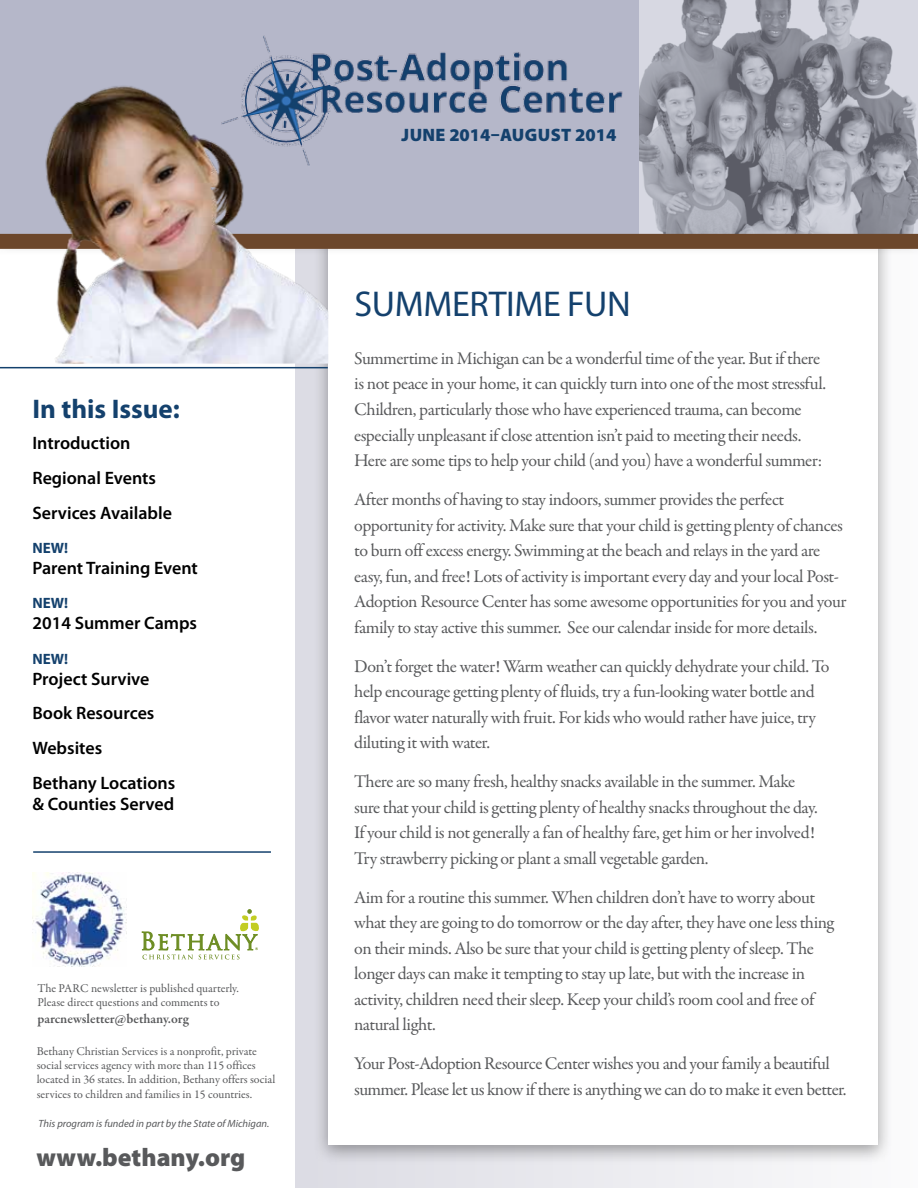
<style>
.page{position:relative;width:918px;height:1188px;background:#fff}
.page>*{position:absolute;margin:0;border:0;box-sizing:border-box;transform-origin:0 0}
.t1{font:36px "Myriad Pro";letter-spacing:-.01em;color:#14416d}
.t2{font:700 27px "Myriad Pro";color:#14416d}
.t3{font:900 25.5px "Myriad Pro";color:#58595b}
.t4{font:900 21px "Myriad Pro";color:#14416d}
.t5{font:18px/25.5px "Garamond Premr Pro";letter-spacing:-.03em;color:#58595b}
.t6{font:600 18px/34.5px "Myriad Pro";color:#000}
.t7{font:900 18px "Myriad Pro";color:#14416d}
.t8{font:700 15px "Myriad Pro";color:#14416d}
.t9{font:600 13.5px "Garamond Premr Pro";letter-spacing:-.005em;color:#58595b}
.t10{font:12px/14.4px "Garamond Premr Pro";color:#58595b}
.t11{font:italic 10.5px "Myriad Pro";color:#58595b}
</style>
<div class="page">
<div style="left:296px;top:0;width:622px;height:1188px;background:linear-gradient(to right,#dbdbe3,#fbfbfc)"></div>
<div style="left:313px;top:99px;width:580px;height:1066px;background:#000;opacity:.35"></div>
<div style="left:328px;top:109px;width:550px;height:1036px;background:#fff"></div>
<img style="left:639px;top:0;width:279px;height:234px">
<div style="left:0;top:0;width:639px;height:235px;background:#b5b7c9"></div>
<img style="left:263px;top:36px;width:360px;height:78px">
<img style="left:32px;top:873px;width:94px;height:93px">
<svg style="left:142px;top:909px;width:117px;height:50px"></svg>
<hr style="left:33px;top:851px;width:238px;height:2px;background:#14416d">
<div style="left:0;top:234px;width:918px;height:15px;background:#6c472b"></div>
<img style="left:0;top:61px;width:328px;height:303px">
<hr style="left:0;top:367px;width:328px;height:1px;background:#14416d">
<h2 class="t2" style="left:32px;top:391px;width:149px">In this Issue:</h2>
<p class="t6" style="left:32px;top:426px;width:141px">Introduction<br>Regional Events<br>Services Available</p>
<p class="t8" style="left:32px;top:538px;width:12px">NEW</p>
<p class="t8" style="left:64px;top:538px;width:6px">!</p>
<p class="t6" style="left:32px;top:550px;width:167px">Parent Training Event</p>
<p class="t8" style="left:32px;top:594px;width:12px">NEW</p>
<p class="t8" style="left:64px;top:594px;width:6px">!</p>
<p class="t6" style="left:32px;top:606px;width:166px">2014 Summer Camps</p>
<p class="t8" style="left:32px;top:649px;width:12px">NEW</p>
<p class="t8" style="left:64px;top:649px;width:6px">!</p>
<p class="t6" style="left:32px;top:661px;width:145px">Project Survive<br>Book Resources<br>Websites<br>Bethany Locations</p>
<p class="t6" style="left:32px;top:786px;width:143px">&amp; Counties Served</p>
<p class="t10" style="left:38px;top:981px;width:203px">The PARC newsletter is published quarterly.<br>Please direct questions and comments to</p>
<p class="t9" style="left:38px;top:1010px;width:153px">parcnewsletter@bethany.org</p>
<p class="t10" style="left:37px;top:1044px;width:240px">Bethany Christian Services is a nonprofit, private social services agency with more than 115 offices located in 36 states. In addition, Bethany offers social services to children and families in 15 countries.</p>
<p class="t11" style="left:39px;top:1117px;width:232px">This program is funded in part by the State of Michigan.</p>
<h3 class="t3" style="left:36px;top:1140px;width:211px">www.bethany.org</h3>
<p class="t4" style="left:387px;top:57px;width:12px">–</p>
<p class="t7" style="left:402px;top:123px;width:216px">June 2014–August 2014</p>
<h1 class="t1" style="left:355px;top:282px;width:278px">SUMMERTIME FUN</h1>
<p class="t5" style="left:354px;top:346px;width:473px">Summertime in Michigan can be a wonderful time of the year. But if there is not peace in your home, it can quickly turn into one of the most stressful.<br>Children, particularly those who have experienced trauma, can become especially unpleasant if close attention isn’t paid to meeting their needs.<br>Here are some tips to help your child (and you) have a wonderful summer:</p>
<p class="t5" style="left:354px;top:487px;width:494px">After months of having to stay indoors, summer provides the perfect opportunity for activity. Make sure that your child is getting plenty of chances to burn off excess energy. Swimming at the beach and relays in the yard are easy, fun, and free! Lots of activity is important every day and your local Post-Adoption Resource Center has some awesome opportunities for you and your family to stay active this summer. See our calendar inside for more details.</p>
<p class="t5" style="left:354px;top:654px;width:477px">Don’t forget the water! Warm weather can quickly dehydrate your child. To help encourage getting plenty of fluids, try a fun-looking water bottle and flavor water naturally with fruit. For kids who would rather have juice, try diluting it with water.</p>
<p class="t5" style="left:354px;top:769px;width:465px">There are so many fresh, healthy snacks available in the summer. Make sure that your child is getting plenty of healthy snacks throughout the day.<br>If your child is not generally a fan of healthy fare, get him or her involved!<br>Try strawberry picking or plant a small vegetable garden.</p>
<p class="t5" style="left:354px;top:885px;width:481px">Aim for a routine this summer. When children don’t have to worry about what they are going to do tomorrow or the day after, they have one less thing on their minds. Also be sure that your child is getting plenty of sleep. The longer days can make it tempting to stay up late, but with the increase in activity, children need their sleep. Keep your child’s room cool and free of natural light.</p>
<p class="t5" style="left:354px;top:1051px;width:494px">Your Post-Adoption Resource Center wishes you and your family a beautiful summer. Please let us know if there is anything we can do to make it even better.</p>
</div>
